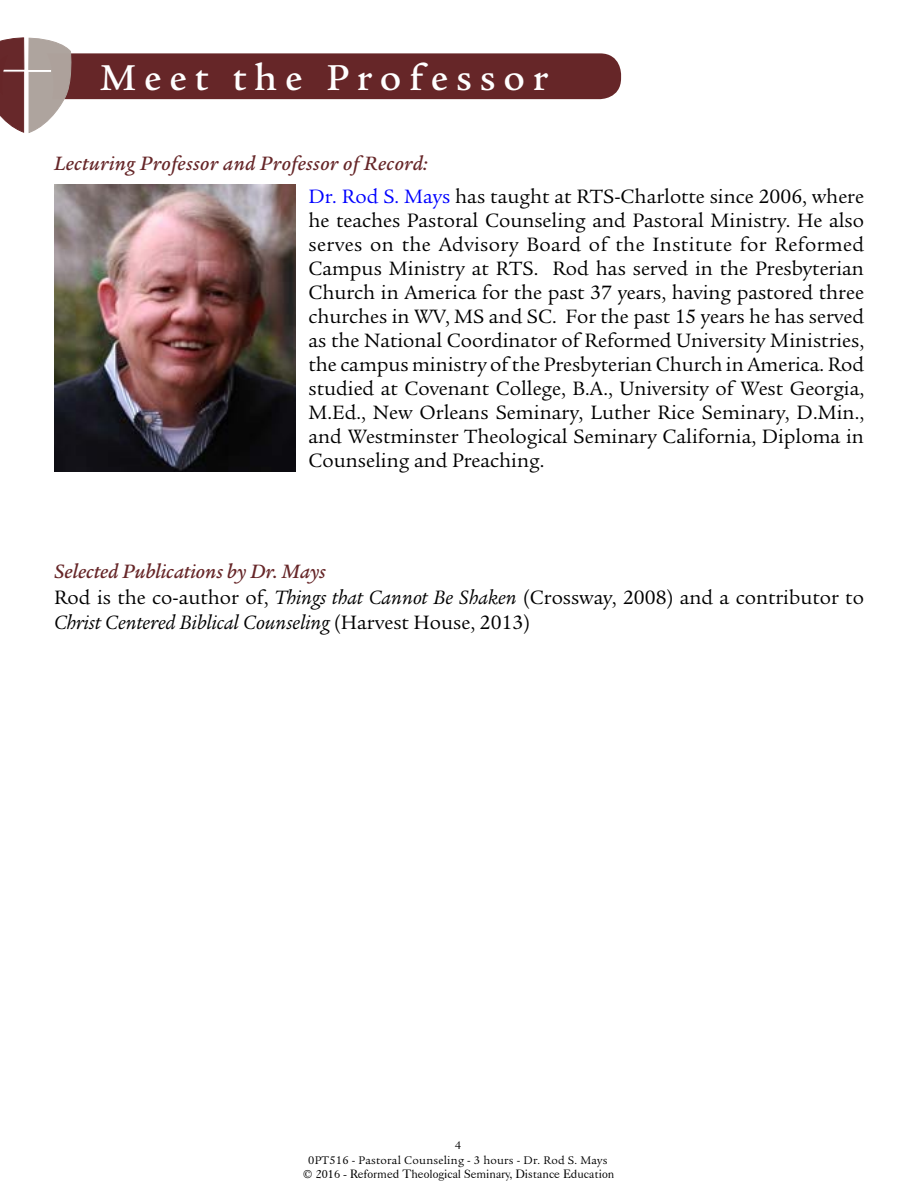
<style>
.page{position:relative;width:918px;height:1188px;background:#fff}
.page>*{position:absolute;margin:0;border:0;box-sizing:border-box;transform-origin:0 0}
.t1{font:500 39px "Legacy Serif Std";letter-spacing:.2em;color:#fff}
.t2{font:21px/24px "Legacy Serif Std";color:#000;text-align:justify}
.t3{font:italic 500 21px/33px "Legacy Serif Std";letter-spacing:.02em;color:#662628}
.t4{font:12px "Caslon 540 BT";color:#000}
.t5{font:12px/14.4px "Legacy Serif Std";letter-spacing:.02em;color:#000;text-align:center}
.s1{font-weight:400;font-style:normal;color:#00f}
.s2{font-weight:400;font-style:normal;color:#000}
.s3{font-weight:500;font-style:italic;color:#662628}
.s4{font-style:italic}
</style>
<div class="page">
<svg style="left:0;top:37px;width:621px;height:96px"></svg>
<img style="left:54px;top:184px;width:241px;height:288px">
<h1 class="t1" style="left:100px;top:56px;width:449px">Meet the Professor</h1>
<p class="t3" style="left:309px;top:147px;width:557px;text-indent:-255px">Lecturing Professor and Professor of Record:<br><span class="s1">Dr. Rod S. Mays</span> <span class="s2">has taught at RTS-Charlotte since 2006, where</span></p>
<p class="t2" style="left:309px;top:208px;width:557px">he teaches Pastoral Counseling and Pastoral Ministry. He also serves on the Advisory Board of the Institute for Reformed Campus Ministry at RTS. Rod has served in the Presbyterian Church in America for the past 37 years, having pastored three churches in WV, MS and SC. For the past 15 years he has served as the National Coordinator of Reformed University Ministries, the campus ministry of the Presbyterian Church in America. Rod studied at Covenant College, B.A., University of West Georgia, M.Ed., New Orleans Seminary, Luther Rice Seminary, D.Min., and Westminster Theological Seminary California, Diploma in Counseling and Preaching.</p>
<p class="t2" style="left:54px;top:559px;width:811px;line-height:25.2px;text-align:left"><span class="s3">Selected Publications by Dr. Mays<br></span>Rod is the co-author of, <span class="s4">Things that Cannot Be Shaken</span> (Crossway, 2008) and a contributor to<br><span class="s4">Christ Centered Biblical Counseling</span> (Harvest House, 2013)</p>
<p class="t5" style="left:308px;top:1138px;width:301px">4<br>0PT516 - Pastoral Counseling - 3 hours - Dr. Rod S. Mays</p>
<p class="t4" style="left:303px;top:1167px;width:313px">© 2016 - Reformed Theological Seminary, Distance Education</p>
</div>
